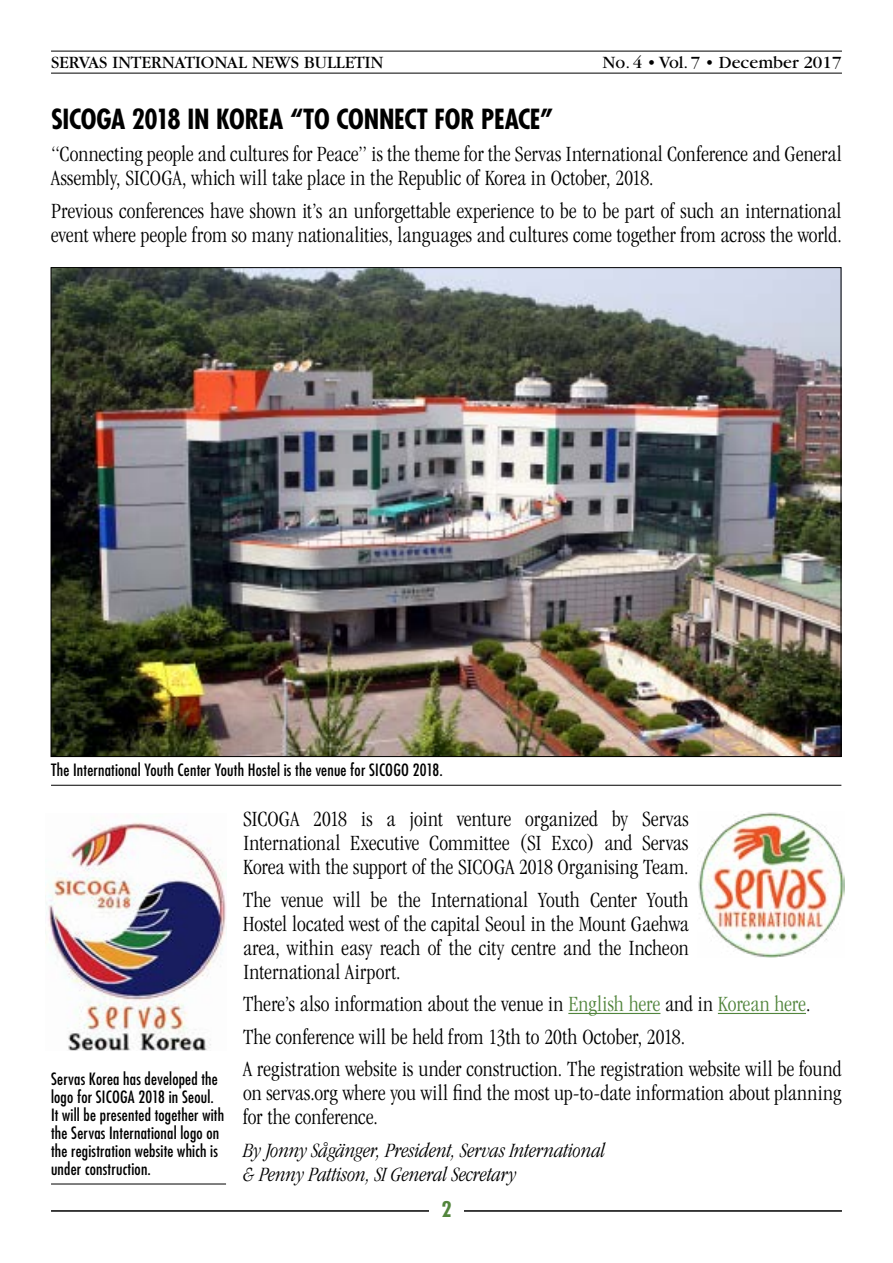
<style>
.page{position:relative;width:893px;height:1263px;background:#fff}
.page>*{position:absolute;margin:0;border:0;box-sizing:border-box;transform-origin:0 0}
.t1{font:700 condensed 27px "Futura Std";letter-spacing:-.015em;color:#000}
.t2{font:300 condensed 22.5px/24px "Garamond";letter-spacing:.005em;color:#000}
.t3{font:italic 300 condensed 21px/24px "Garamond";color:#000}
.t4{font:700 condensed 21px "Futura Std";color:#52853c}
.t5{font:18px "Garamond";color:#000}
.t6{font:condensed 16.5px/18px "Futura Std";letter-spacing:.015em;color:#000}
.s1{color:#52853d}
</style>
<div class="page">
<hr style="left:51px;top:1210px;width:791px;height:2px;background:#000">
<div style="left:429px;top:1199px;width:35px;height:27px;background:#fff"></div>
<hr style="left:51px;top:51px;width:791px;height:1px;background:#000">
<hr style="left:51px;top:73px;width:791px;height:1px;background:#000">
<hr style="left:568px;top:1013px;width:92px;height:1px;background:#52853d">
<hr style="left:718px;top:1013px;width:88px;height:1px;background:#52853d">
<img style="left:53px;top:269px;width:786px;height:486px">
<hr style="left:51px;top:785px;width:790px;height:1px;background:#000">
<hr style="left:51px;top:1183px;width:175px;height:1px;background:#000">
<img style="left:45px;top:822px;width:181px;height:228px">
<img style="left:698px;top:812px;width:146px;height:146px">
<p class="t5" style="left:51px;top:53px;width:334px">SERVAS INTERNATIONAL NEWS BULLETIN</p>
<p class="t5" style="left:603px;top:53px;width:240px">No. 4 • Vol. 7 • December 2017</p>
<p class="t1" style="left:51px;top:102px;width:504px">SICOGA 2018 IN KOREA “TO CONNECT FOR PEACE”</p>
<p class="t2" style="left:51px;top:142px;width:792px">“Connecting people and cultures for Peace” is the theme for the Servas International Conference and General<br>Assembly, SICOGA, which will take place in the Republic of Korea in October, 2018.</p>
<p class="t2" style="left:51px;top:199px;width:792px">Previous conferences have shown it’s an unforgettable experience to be to be part of such an international event where people from so many nationalities, languages and cultures come together from across the world.</p>
<p class="t6" style="left:51px;top:761px;width:393px">The International Youth Center Youth Hostel is the venue for SICOGO 2018.</p>
<p class="t6" style="left:51px;top:1070px;width:175px">Servas Korea has developed the logo for SICOGA 2018 in Seoul.<br>It will be presented together with the Servas International logo on the registration website which is under construction.</p>
<p class="t2" style="left:243px;top:807px;width:447px;text-align:justify">SICOGA 2018 is a joint venture organized by Servas International Executive Committee (SI Exco) and Servas Korea with the support of the SICOGA 2018 Organising Team.</p>
<p class="t2" style="left:243px;top:888px;width:447px;text-align:justify">The venue will be the International Youth Center Youth Hostel located west of the capital Seoul in the Mount Gaehwa area, within easy reach of the city centre and the Incheon International Airport.</p>
<p class="t2" style="left:243px;top:988px;width:600px;line-height:32.5px">There’s also information about the venue in <span class="s1">English here</span> and in <span class="s1">Korean here</span>.<br>The conference will be held from 13th to 20th October, 2018.<br>A registration website is under construction. The registration website will be found</p>
<p class="t2" style="left:243px;top:1081px;width:600px">on servas.org where you will find the most up-to-date information about planning for the conference.</p>
<p class="t3" style="left:243px;top:1138px;width:364px">By Jonny Sågänger, President, Servas International &amp; Penny Pattison, SI General Secretary</p>
<p class="t4" style="left:442px;top:1196px;width:12px">2</p>
</div>
